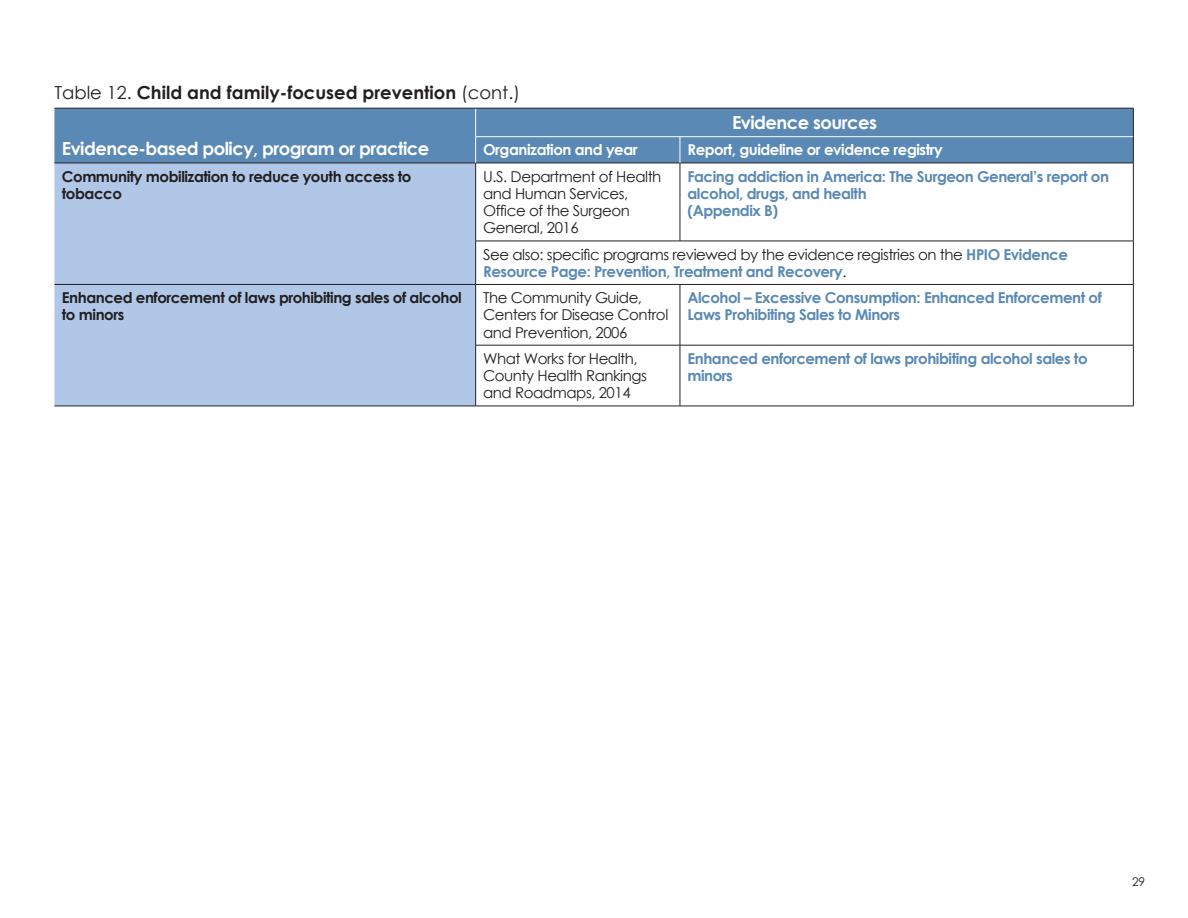
<style>
.page{position:relative;width:1188px;height:918px;background:#fff}
.page>*{position:absolute;margin:0;border:0;box-sizing:border-box;transform-origin:0 0}
.t1{font:700 18px "Century Gothic";letter-spacing:-.03em;color:#fff}
.t2{font:700 18px "Century Gothic";color:#231f20}
.t3{font:700 15px/17.2px "Century Gothic";letter-spacing:-.03em;color:#5989b4}
.t4{font:15px/17.2px "Century Gothic";letter-spacing:-.03em;color:#231f20}
.t5{font:15px/17.2px "Century Gothic";letter-spacing:-.03em;color:#1f2020}
.t6{font:700 15px/17.2px "Century Gothic";letter-spacing:-.03em;color:#231f20}
.t7{font:700 15px "Century Gothic";letter-spacing:-.03em;color:#fff}
.t8{font:12px "Century Gothic";color:#231f20}
.s1{font-weight:400}
.s2{font-weight:700;color:#5989b4}
</style>
<div class="page">
<div style="left:54px;top:109px;width:1079px;height:54px;background:#5989b4"></div>
<div style="left:54px;top:164px;width:421px;height:242px;background:#b0c7e7"></div>
<hr style="left:54px;top:163px;width:422px;height:1px;background:#231f20">
<hr style="left:476px;top:163px;width:204px;height:1px;background:#231f20">
<hr style="left:680px;top:163px;width:454px;height:1px;background:#231f20">
<hr style="left:475px;top:163px;width:1px;height:78px;background:#231f20">
<hr style="left:680px;top:163px;width:1px;height:78px;background:#231f20">
<hr style="left:475px;top:241px;width:1px;height:43px;background:#231f20">
<hr style="left:475px;top:285px;width:1px;height:60px;background:#231f20">
<hr style="left:680px;top:285px;width:1px;height:60px;background:#231f20">
<hr style="left:475px;top:345px;width:1px;height:61px;background:#231f20">
<hr style="left:680px;top:345px;width:1px;height:61px;background:#231f20">
<hr style="left:54px;top:284px;width:422px;height:1px;background:#231f20">
<hr style="left:54px;top:406px;width:422px;height:1px;background:#231f20">
<hr style="left:475px;top:241px;width:205px;height:1px;background:#231f20">
<hr style="left:680px;top:241px;width:454px;height:1px;background:#231f20">
<hr style="left:476px;top:284px;width:204px;height:1px;background:#231f20">
<hr style="left:680px;top:284px;width:454px;height:1px;background:#231f20">
<hr style="left:475px;top:345px;width:205px;height:1px;background:#231f20">
<hr style="left:680px;top:345px;width:454px;height:1px;background:#231f20">
<hr style="left:476px;top:406px;width:204px;height:1px;background:#231f20">
<hr style="left:680px;top:406px;width:454px;height:1px;background:#231f20">
<hr style="left:475px;top:136px;width:205px;height:1px;background:#fff">
<svg style="left:475px;top:109px;width:1px;height:54px"></svg>
<hr style="left:680px;top:136px;width:453px;height:1px;background:#fff">
<svg style="left:680px;top:137px;width:1px;height:26px"></svg>
<svg style="left:1133px;top:109px;width:1px;height:54px"></svg>
<hr style="left:1133px;top:163px;width:1px;height:78px;background:#231f20">
<hr style="left:1133px;top:241px;width:1px;height:43px;background:#231f20">
<hr style="left:1133px;top:285px;width:1px;height:60px;background:#231f20">
<hr style="left:1133px;top:345px;width:1px;height:61px;background:#231f20">
<hr style="left:54px;top:108px;width:422px;height:1px;background:#231f20">
<hr style="left:476px;top:108px;width:204px;height:1px;background:#231f20">
<hr style="left:680px;top:108px;width:454px;height:1px;background:#231f20">
<p class="t2" style="left:54px;top:79px;width:467px"><span class="s1">Table 12.</span> Child and family-focused prevention <span class="s1">(cont.)</span></p>
<p class="t1" style="left:732px;top:109px;width:146px">Evidence sources</p>
<p class="t1" style="left:62px;top:135px;width:369px">Evidence-based policy, program or practice</p>
<p class="t7" style="left:483px;top:139px;width:156px">Organization and year</p>
<p class="t7" style="left:687px;top:139px;width:257px">Report, guideline or evidence registry</p>
<p class="t6" style="left:62px;top:167px;width:351px">Community mobilization to reduce youth access to tobacco</p>
<p class="t4" style="left:483px;top:167px;width:180px">U.S. Department of Health and Human Services,<br>Office of the Surgeon<br>General, 2016</p>
<p class="t3" style="left:687px;top:167px;width:423px">Facing addiction in America: The Surgeon General’s report on alcohol, drugs, and health<br>(Appendix B)</p>
<p class="t5" style="left:483px;top:245px;width:586px">See also: specific programs reviewed by the evidence registries on the <span class="s2">HPIO Evidence<br>Resource Page: Prevention, Treatment and Recovery</span>.</p>
<p class="t6" style="left:62px;top:288px;width:401px">Enhanced enforcement of laws prohibiting sales of alcohol to minors</p>
<p class="t4" style="left:483px;top:289px;width:187px">The Community Guide,<br>Centers for Disease Control and Prevention, 2006</p>
<p class="t3" style="left:687px;top:288px;width:416px">Alcohol – Excessive Consumption: Enhanced Enforcement of<br>Laws Prohibiting Sales to Minors</p>
<p class="t4" style="left:483px;top:350px;width:165px">What Works for Health,<br>County Health Rankings and Roadmaps, 2014</p>
<p class="t3" style="left:687px;top:349px;width:402px">Enhanced enforcement of laws prohibiting alcohol sales to minors</p>
<p class="t8" style="left:1132px;top:874px;width:15px">29</p>
</div>
